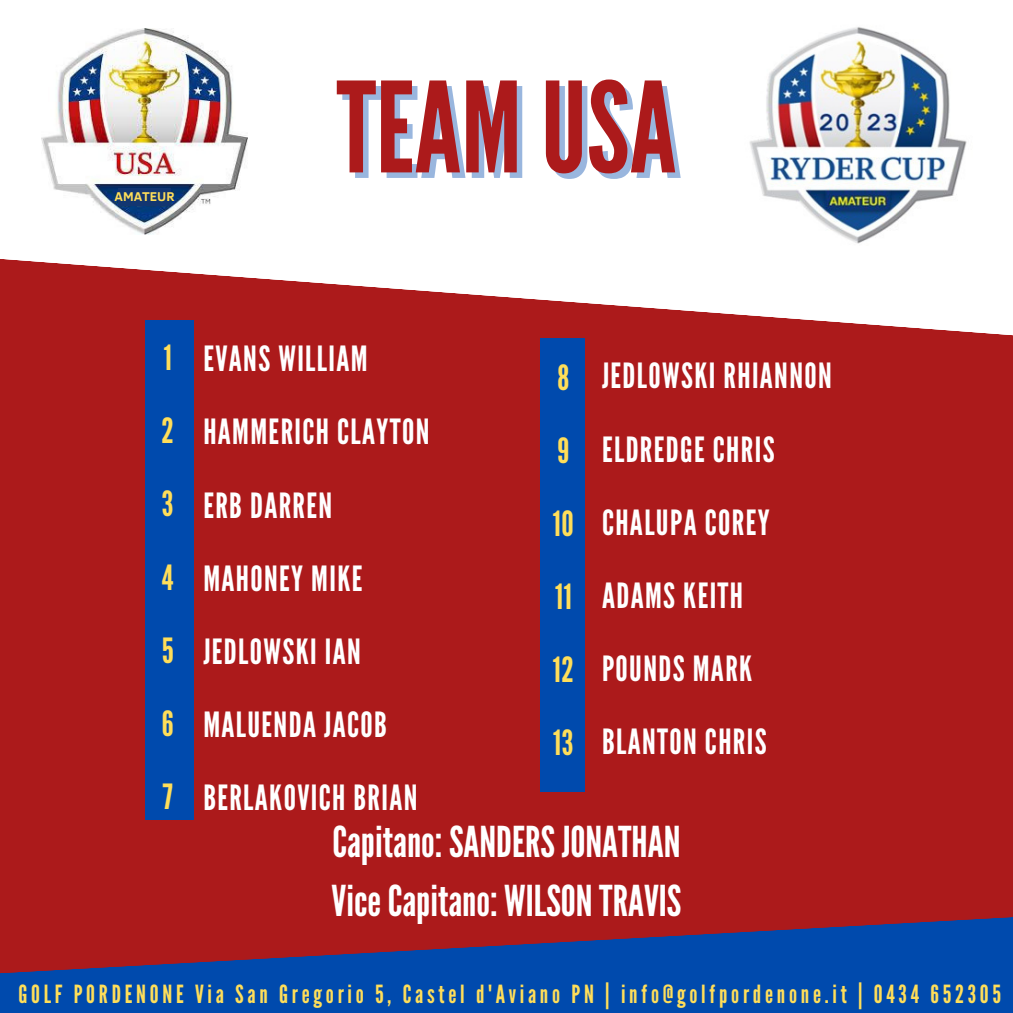
<style>
.page{position:relative;width:1013px;height:1013px;background:#fff}
.page>*{position:absolute;margin:0;border:0;box-sizing:border-box;transform-origin:0 0}
.t1{font:125px "League Gothic";color:#ac1a1b}
.t2{font:42.5px "League Gothic";color:#fff}
.t3{font:34.75px "League Gothic";letter-spacing:.04em;color:#fff}
.t4{font:34.75px "League Gothic";letter-spacing:.02em;color:#ffde59}
.t5{font:25px "League Gothic";letter-spacing:.15em;color:#ffde59}
.t6{font:700 13.12px "Clear Sans";color:#ffde59}
</style>
<div class="page">
<div style="left:0;top:259px;width:1012px;height:656px;background:#ac1a1b"></div>
<svg style="left:0;top:915px;width:1012px;height:97px;background:#353a7f"></svg>
<div style="left:145px;top:320px;width:48px;height:499px;background:#004aad"></div>
<div style="left:540px;top:338px;width:45px;height:454px;background:#004aad"></div>
<img style="left:42px;top:28px;width:206px;height:206px">
<img style="left:749px;top:27px;width:218px;height:217px">
<div style="left:118px;top:188px;width:53px;height:18px;background:#123671"></div>
<p class="t6" style="left:114px;top:186px;width:62px">AMATEUR</p>
<p class="t1" style="left:336px;top:55px;width:341px">TEAM USA</p>
<p class="t4" style="left:164px;top:337px;width:10px">1</p>
<p class="t3" style="left:203px;top:339px;width:166px">EVANS WILLIAM</p>
<p class="t4" style="left:557px;top:357px;width:13px">8</p>
<p class="t3" style="left:602px;top:356px;width:231px">JEDLOWSKI RHIANNON</p>
<p class="t4" style="left:161px;top:410px;width:14px">2</p>
<p class="t3" style="left:203px;top:412px;width:228px">HAMMERICH CLAYTON</p>
<p class="t4" style="left:557px;top:430px;width:13px">9</p>
<p class="t3" style="left:602px;top:429px;width:174px">ELDREDGE CHRIS</p>
<p class="t4" style="left:162px;top:484px;width:13px">3</p>
<p class="t3" style="left:203px;top:485px;width:130px">ERB DARREN</p>
<p class="t4" style="left:553px;top:503px;width:23px">10</p>
<p class="t3" style="left:602px;top:502px;width:169px">CHALUPA COREY</p>
<p class="t4" style="left:162px;top:557px;width:13px">4</p>
<p class="t3" style="left:203px;top:558px;width:161px">MAHONEY MIKE</p>
<p class="t4" style="left:555px;top:576px;width:18px">11</p>
<p class="t3" style="left:602px;top:575px;width:143px">ADAMS KEITH</p>
<p class="t4" style="left:162px;top:630px;width:13px">5</p>
<p class="t3" style="left:203px;top:631px;width:159px">JEDLOWSKI IAN</p>
<p class="t4" style="left:553px;top:649px;width:23px">12</p>
<p class="t3" style="left:602px;top:648px;width:152px">POUNDS MARK</p>
<p class="t4" style="left:162px;top:703px;width:13px">6</p>
<p class="t3" style="left:203px;top:704px;width:185px">MALUENDA JACOB</p>
<p class="t4" style="left:553px;top:723px;width:22px">13</p>
<p class="t3" style="left:602px;top:721px;width:166px">BLANTON CHRIS</p>
<p class="t4" style="left:163px;top:776px;width:11px">7</p>
<p class="t3" style="left:203px;top:777px;width:216px">BERLAKOVICH BRIAN</p>
<p class="t2" style="left:332px;top:817px;width:349px">Capitano:SANDERSJONATHAN</p>
<p class="t2" style="left:331px;top:876px;width:351px">ViceCapitano: WILSONTRAVIS</p>
<p class="t5" style="left:18px;top:979px;width:984px">GOLF PORDENONE Via San Gregorio 5, Castel d'Aviano PN | info@golfpordenone.it | 0434 652305</p>
</div>
